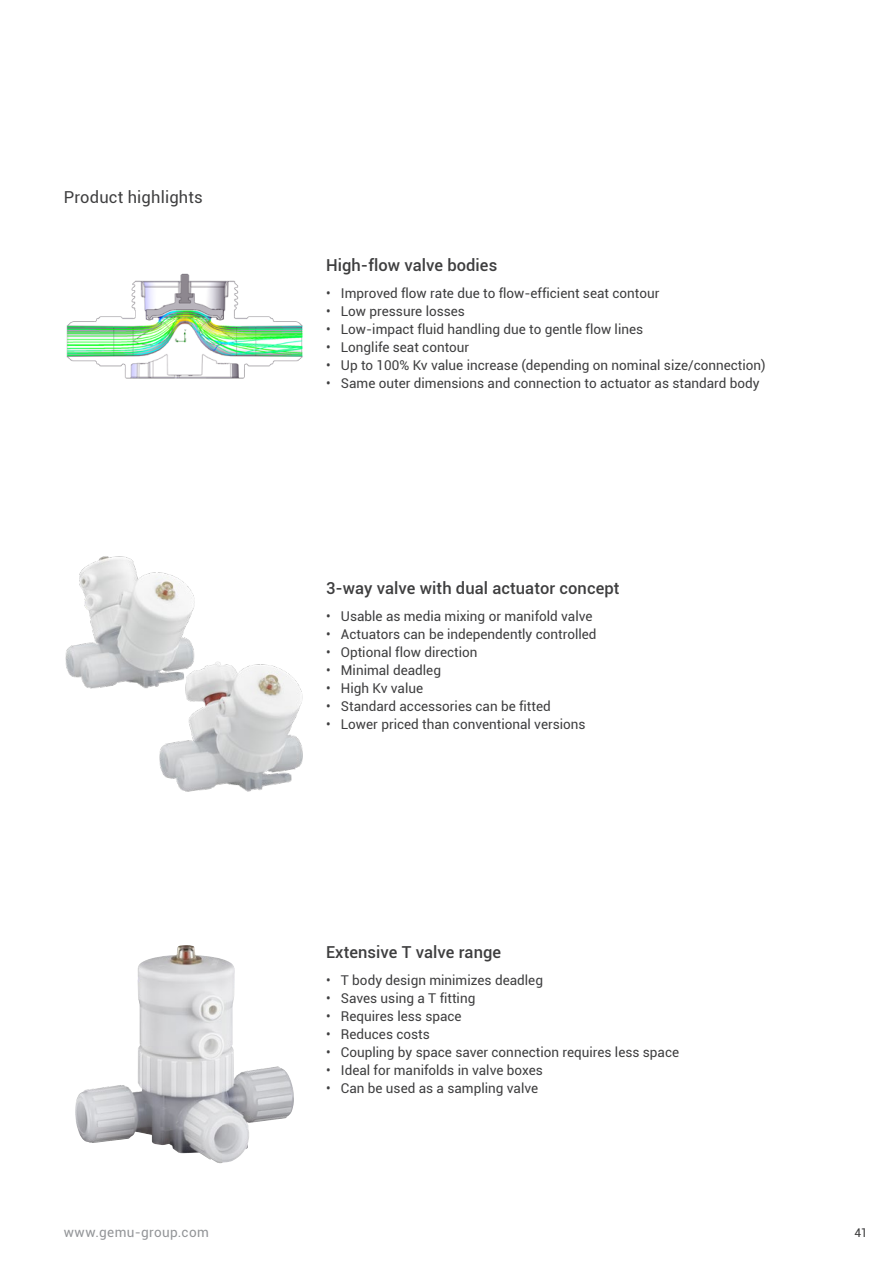
<style>
.page{position:relative;width:893px;height:1263px;background:#fff}
.page>*{position:absolute;margin:0;border:0;box-sizing:border-box;transform-origin:0 0}
.t1{font:500 16.5px "Roboto";letter-spacing:.005em;color:#3e3e3f}
.t2{font:16.5px "Roboto";letter-spacing:.01em;color:#3e3e3f}
.t3{font:13.5px "Roboto";color:#3e3e3f}
.t4{font:13.5px "Roboto";letter-spacing:.025em;color:#939598}
.t5{font:12px "Roboto";color:#3e3e3f}
</style>
<div class="page">
<img style="left:75px;top:945px;width:219px;height:218px">
<img style="left:65px;top:556px;width:130px;height:133px">
<img style="left:158px;top:661px;width:145px;height:130px">
<img style="left:66px;top:273px;width:237px;height:106px">
<p class="t2" style="left:64px;top:186px;width:141px">Product highlights</p>
<p class="t1" style="left:326px;top:254px;width:173px">High-flow valve bodies</p>
<p class="t3" style="left:326px;top:283px;width:335px">• Improved flow rate due to flow-efficient seat contour</p>
<p class="t3" style="left:326px;top:301px;width:141px">• Low pressure losses</p>
<p class="t3" style="left:326px;top:319px;width:319px">• Low-impact fluid handling due to gentle flow lines</p>
<p class="t3" style="left:326px;top:337px;width:145px">• Longlife seat contour</p>
<p class="t3" style="left:326px;top:355px;width:441px">• Up to 100% Kv value increase (depending on nominal size/connection)</p>
<p class="t3" style="left:326px;top:373px;width:435px">• Same outer dimensions and connection to actuator as standard body</p>
<p class="t1" style="left:326px;top:577px;width:295px">3-way valve with dual actuator concept</p>
<p class="t3" style="left:326px;top:606px;width:268px">• Usable as media mixing or manifold valve</p>
<p class="t3" style="left:326px;top:624px;width:272px">• Actuators can be independently controlled</p>
<p class="t3" style="left:326px;top:642px;width:153px">• Optional flow direction</p>
<p class="t3" style="left:326px;top:660px;width:117px">• Minimal deadleg</p>
<p class="t3" style="left:326px;top:678px;width:99px">• High Kv value</p>
<p class="t3" style="left:326px;top:696px;width:226px">• Standard accessories can be fitted</p>
<p class="t3" style="left:326px;top:714px;width:261px">• Lower priced than conventional versions</p>
<p class="t1" style="left:326px;top:941px;width:177px">Extensive T valve range</p>
<p class="t3" style="left:326px;top:971px;width:218px">• T body design minimizes deadleg</p>
<p class="t3" style="left:326px;top:988px;width:151px">• Saves using a T fitting</p>
<p class="t3" style="left:326px;top:1006px;width:137px">• Requires less space</p>
<p class="t3" style="left:326px;top:1024px;width:105px">• Reduces costs</p>
<p class="t3" style="left:326px;top:1042px;width:355px">• Coupling by space saver connection requires less space</p>
<p class="t3" style="left:326px;top:1060px;width:218px">• Ideal for manifolds in valve boxes</p>
<p class="t3" style="left:326px;top:1078px;width:214px">• Can be used as a sampling valve</p>
<p class="t4" style="left:64px;top:1223px;width:147px">www.gemu-group.com</p>
<p class="t5" style="left:854px;top:1225px;width:15px">41</p>
</div>
